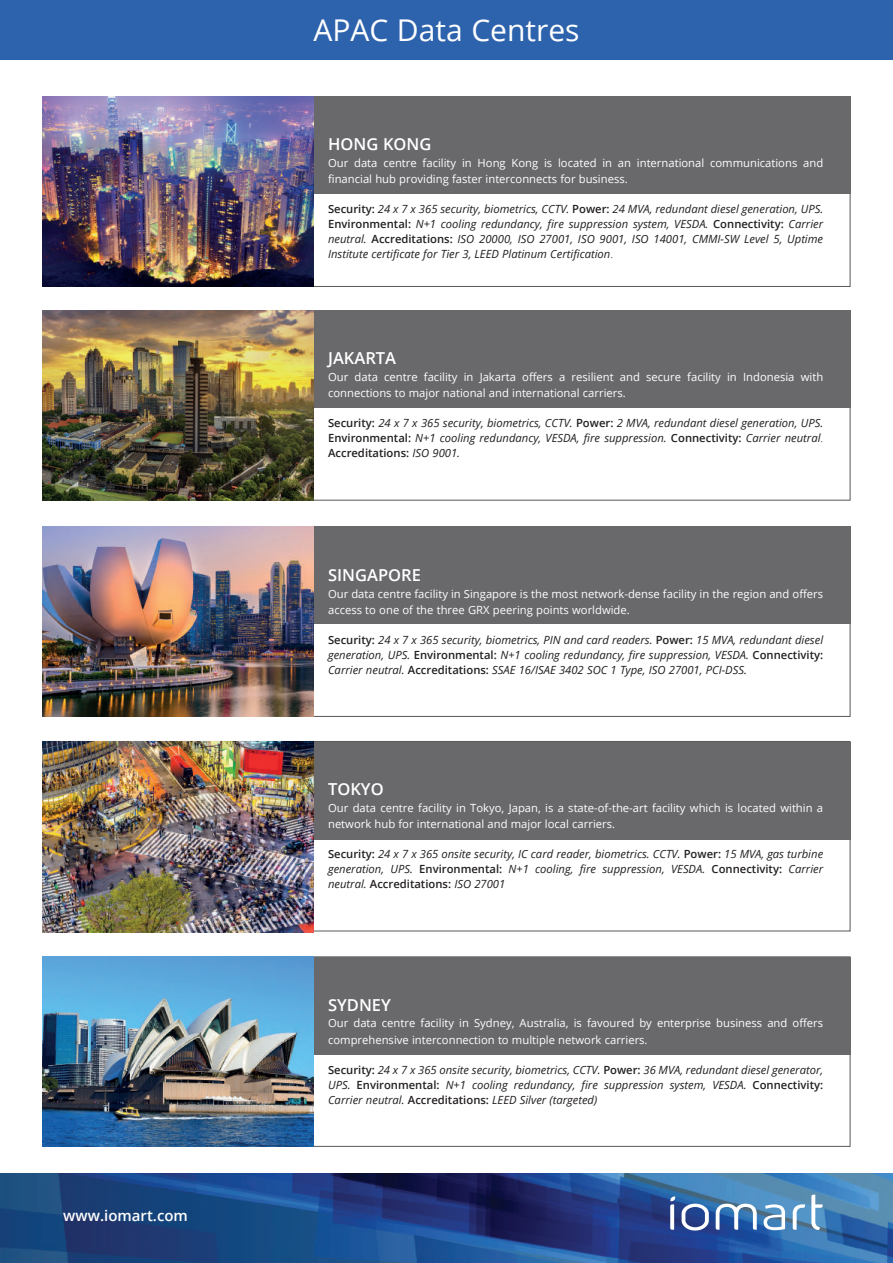
<style>
.page{position:relative;width:893px;height:1263px;background:#fff}
.page>*{position:absolute;margin:0;border:0;box-sizing:border-box;transform-origin:0 0}
.t1{font:30px "Open Sans";color:#fff}
.t2{font:600 16.5px "Open Sans";color:#fff}
.t3{font:600 15px "Open Sans";color:#fff}
.t4{font:italic 11.25px/15px "Open Sans";color:#231f20;text-align:justify}
.t5{font:11.25px/16.5px "Open Sans";color:#fff}
.s1{font-weight:600;font-style:normal}
.s2{font-weight:300;font-style:normal}
</style>
<div class="page">
<img style="left:0;top:1173px;width:893px;height:90px">
<svg style="left:716px;top:1204px;width:41px;height:26px"></svg>
<svg style="left:793px;top:1204px;width:12px;height:26px"></svg>
<svg style="left:764px;top:1204px;width:21px;height:26px"></svg>
<svg style="left:670px;top:1196px;width:5px;height:34px"></svg>
<svg style="left:682px;top:1204px;width:27px;height:26px"></svg>
<svg style="left:811px;top:1195px;width:12px;height:35px"></svg>
<div style="left:0;top:0;width:893px;height:60px;background:#2d63ac"></div>
<div style="left:314px;top:97px;width:536px;height:97px;background:#69696c"></div>
<div style="left:314px;top:310px;width:536px;height:98px;background:#69696c"></div>
<div style="left:314px;top:526px;width:536px;height:98px;background:#69696c"></div>
<div style="left:314px;top:742px;width:536px;height:98px;background:#69696c"></div>
<div style="left:314px;top:957px;width:536px;height:98px;background:#69696c"></div>
<img style="left:43px;top:97px;width:271px;height:190px">
<img style="left:43px;top:310px;width:271px;height:190px">
<img style="left:43px;top:526px;width:271px;height:191px">
<img style="left:43px;top:742px;width:271px;height:190px">
<img style="left:43px;top:956px;width:271px;height:191px">
<h3 class="t3" style="left:63px;top:1205px;width:126px">www.iomart.com</h3>
<h1 class="t1" style="left:313px;top:10px;width:268px">APAC Data Centres</h1>
<h2 class="t2" style="left:328px;top:133px;width:105px">HONG KONG</h2>
<p class="t5" style="left:328px;top:154px;width:497px">Our data centre facility in Hong Kong is located in an international communications and financial hub providing faster interconnects for business.</p>
<p class="t4" style="left:328px;top:201px;width:497px"><span class="s1">Security:</span> 24 x 7 x 365 security, biometrics, CCTV. <span class="s1">Power:</span> 24 MVA, redundant diesel generation, UPS.<br><span class="s1">Environmental:</span> N+1 cooling redundancy, fire suppression system, VESDA. <span class="s1">Connectivity:</span> Carrier neutral. <span class="s1">Accreditations:</span> ISO 20000, ISO 27001, ISO 9001, ISO 14001, CMMI-SW Level 5, Uptime Institute certificate for Tier 3, LEED Platinum Certification<span class="s2">.</span></p>
<h2 class="t2" style="left:328px;top:347px;width:70px">JAKARTA</h2>
<p class="t5" style="left:328px;top:368px;width:497px">Our data centre facility in Jakarta offers a resilient and secure facility in Indonesia with connections to major national and international carriers.</p>
<p class="t4" style="left:328px;top:415px;width:497px"><span class="s1">Security:</span> 24 x 7 x 365 security, biometrics, CCTV. <span class="s1">Power:</span> 2 MVA, redundant diesel generation, UPS.<br><span class="s1">Environmental:</span> N+1 cooling redundancy, VESDA, fire suppression. <span class="s1">Connectivity:</span> Carrier neutral<span class="s2">.<br></span><span class="s1">Accreditations:</span> ISO 9001.</p>
<h2 class="t2" style="left:328px;top:564px;width:94px">SINGAPORE</h2>
<p class="t5" style="left:328px;top:585px;width:497px">Our data centre facility in Singapore is the most network-dense facility in the region and offers access to one of the three GRX peering points worldwide.</p>
<p class="t4" style="left:328px;top:632px;width:497px"><span class="s1">Security:</span> 24 x 7 x 365 security, biometrics, PIN and card readers. <span class="s1">Power:</span> 15 MVA, redundant diesel generation, UPS. <span class="s1">Environmental:</span> N+1 cooling redundancy, fire suppression, VESDA. <span class="s1">Connectivity:<br></span>Carrier neutral. <span class="s1">Accreditations:</span> SSAE 16/ISAE 3402 SOC 1 Type, ISO 27001, PCI-DSS.</p>
<h2 class="t2" style="left:328px;top:778px;width:57px">TOKYO</h2>
<p class="t5" style="left:328px;top:799px;width:497px">Our data centre facility in Tokyo, Japan, is a state-of-the-art facility which is located within a network hub for international and major local carriers.</p>
<p class="t4" style="left:328px;top:846px;width:497px"><span class="s1">Security:</span> 24 x 7 x 365 onsite security, IC card reader, biometrics. CCTV. <span class="s1">Power:</span> 15 MVA, gas turbine generation, UPS. <span class="s1">Environmental:</span> N+1 cooling, fire suppression, VESDA. <span class="s1">Connectivity:</span> Carrier neutral. <span class="s1">Accreditations:</span> ISO 27001</p>
<h2 class="t2" style="left:328px;top:993px;width:64px">SYDNEY</h2>
<p class="t5" style="left:328px;top:1014px;width:497px">Our data centre facility in Sydney, Australia, is favoured by enterprise business and offers comprehensive interconnection to multiple network carriers.</p>
<p class="t4" style="left:328px;top:1061px;width:497px"><span class="s1">Security:</span> 24 x 7 x 365 onsite security, biometrics, CCTV. <span class="s1">Power:</span> 36 MVA, redundant diesel generator, UPS. <span class="s1">Environmental:</span> N+1 cooling redundancy, fire suppression system, VESDA. <span class="s1">Connectivity:<br></span>Carrier neutral. <span class="s1">Accreditations:</span> LEED Silver (targeted)</p>
</div>
